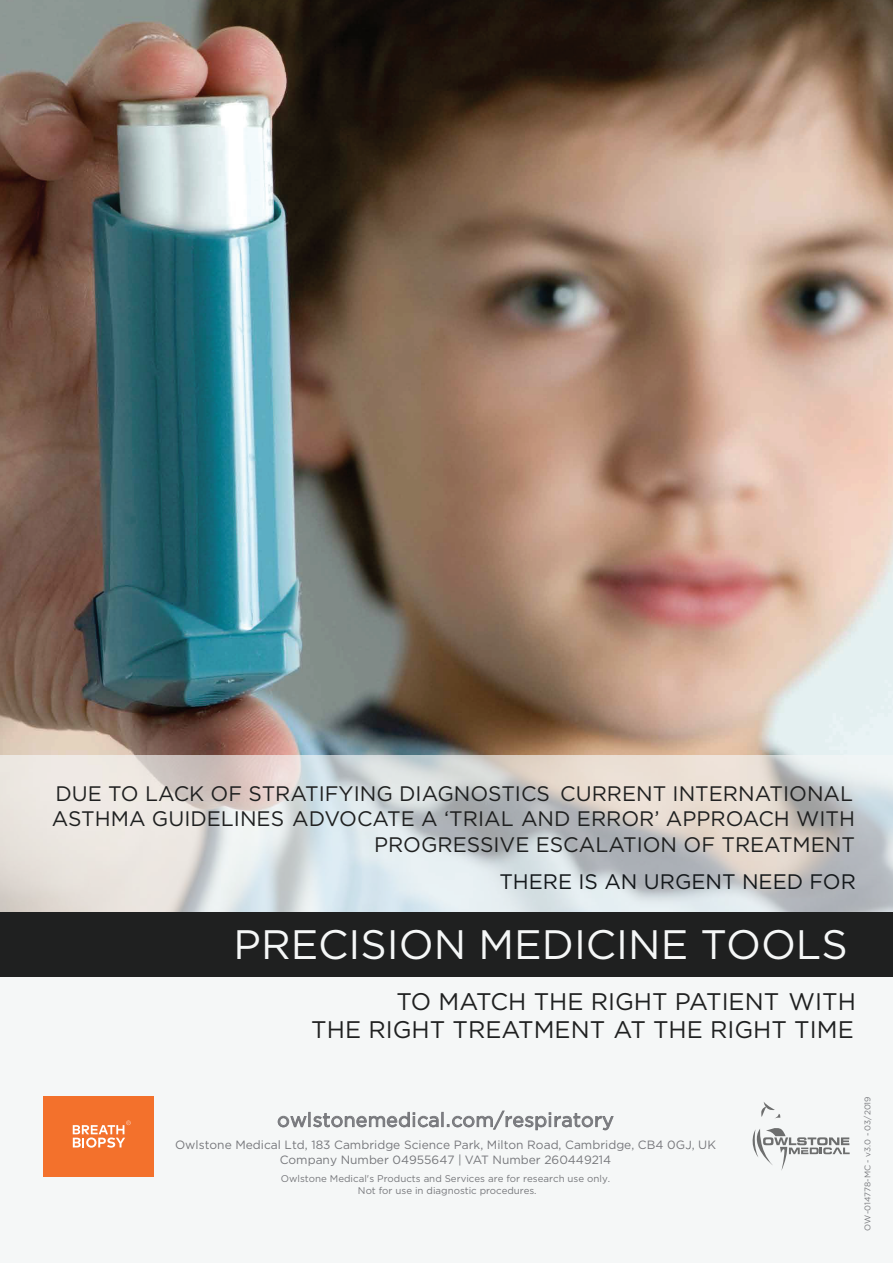
<style>
.page{position:relative;width:893px;height:1263px;background:#fff}
.page>*{position:absolute;margin:0;border:0;box-sizing:border-box;transform-origin:0 0}
.t1{font:41.1px "Gotham";color:#f5f7f7}
.t2{font:24px/28.8px "Gotham";color:#1f2020;text-align:right}
.t3{font:21px/25.2px "Gotham";color:#1f2020;text-align:right}
.t4{font:21px "Gotham";color:#14181b}
.t5{font:19.5px "Gotham";letter-spacing:.015em;color:#77787c}
.t6{font:12px/14.4px "Gotham";color:#77787c;text-align:center}
.t7{font:9.75px/11.7px "Gotham";color:#77787c;text-align:center}
.t8{font:8.25px "Gotham";color:#77787c}
</style>
<div class="page">
<div style="left:0;top:884px;width:893px;height:379px;background:#f5f7f7"></div>
<svg style="left:761px;top:1102px;width:20px;height:16px"></svg>
<svg style="left:752px;top:1128px;width:98px;height:43px"></svg>
<div style="left:44px;top:1096px;width:110px;height:81px;background:#f3712c"></div>
<svg style="left:73px;top:1120px;width:58px;height:28px"></svg>
<svg style="left:278px;top:1110px;width:336px;height:20px"></svg>
<svg style="left:685px;top:1141px;width:6px;height:8px"></svg>
<img style="left:0;top:0;width:893px;height:755px">
<svg style="left:0;top:755px;width:893px;height:157px;background:#d6d6d5"></svg>
<div style="left:0;top:912px;width:893px;height:65px;background:#1f2020"></div>
<p class="t3" style="left:52px;top:781px;width:805px">DUE TO LACK OF STRATIFYING DIAGNOSTICS CURRENT INTERNATIONAL<br>ASTHMA GUIDELINES ADVOCATE A ‘TRIAL AND ERROR’ APPROACH WITH<br>PROGRESSIVE ESCALATION OF TREATMENT</p>
<p class="t4" style="left:499px;top:868px;width:358px">THERE IS AN URGENT NEED FOR</p>
<h1 class="t1" style="left:234px;top:918px;width:616px">PRECISION MEDICINE TOOLS</h1>
<p class="t2" style="left:311px;top:986px;width:546px">TO MATCH THE RIGHT PATIENT WITH<br>THE RIGHT TREATMENT AT THE RIGHT TIME</p>
<p class="t5" style="left:277px;top:1107px;width:338px">owlstonemedical.com/respiratory</p>
<p class="t6" style="left:175px;top:1137px;width:542px">Owlstone Medical Ltd, 183 Cambridge Science Park, Milton Road, Cambridge, CB4 0G , UK<br>Company Number 04955647 | VAT Number 260449214</p>
<p class="t7" style="left:281px;top:1172px;width:331px">Owlstone Medical's Products and Services are for research use only.<br>Not for use in diagnostic procedures.</p>
<p class="t8" style="left:862px;top:1230px;width:136px;rotate:-90deg">OW-014778-MC - v3.0 - 03/2019</p>
</div>
